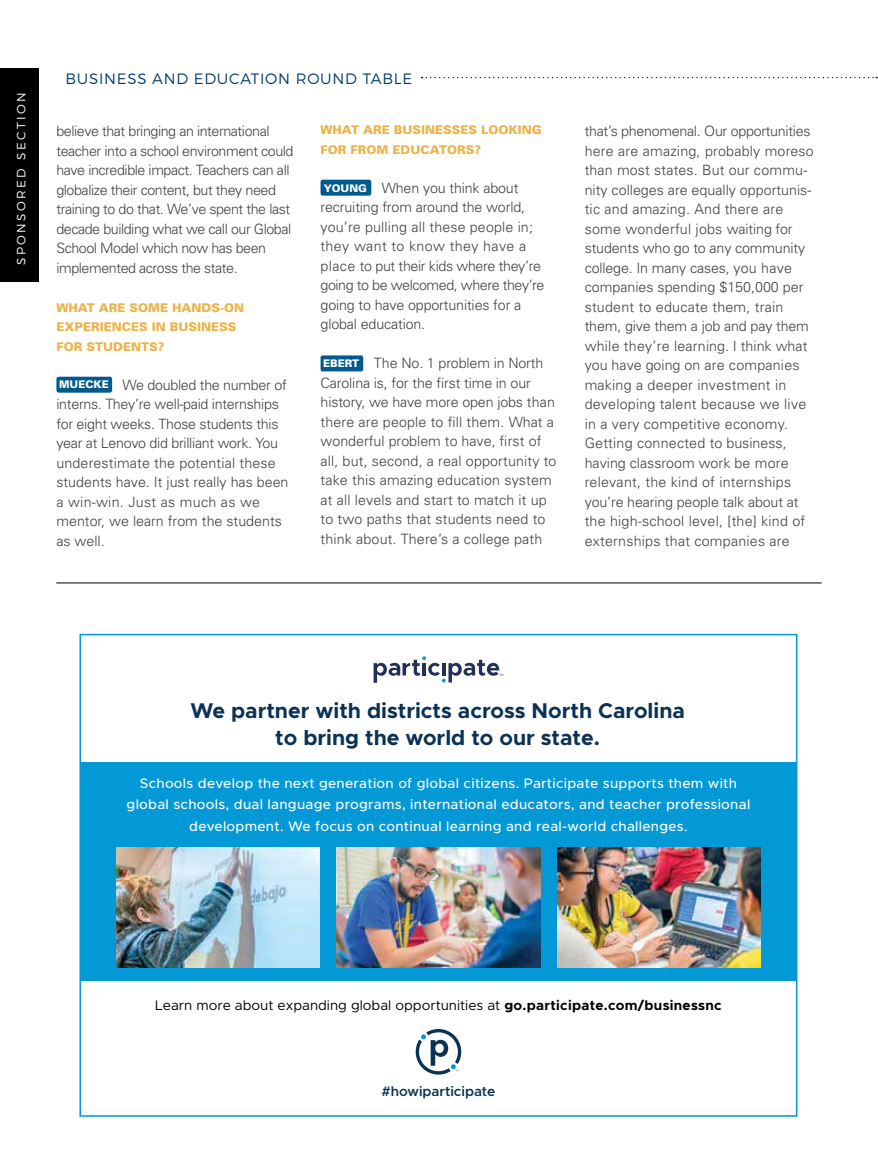
<style>
.page{position:relative;width:878px;height:1175px;background:#fff}
.page>*{position:absolute;margin:0;border:0;box-sizing:border-box;transform-origin:0 0}
.t1{font:700 21.45px/27.6px "Metropolis";color:#0a3254;text-align:center}
.t2{font:300 15px "Montserrat";letter-spacing:.05em;color:#003a70}
.t3{font:300 14.25px/19.5px "Univers";color:#414042}
.t4{font:300 14.25px/19.5px "Univers";letter-spacing:-.03em;color:#414042}
.t5{font:500 13.8px/21.5px "Metropolis";letter-spacing:.02em;color:#fff;text-align:center}
.t6{font:13.8px "Metropolis";color:#000}
.t7{font:600 13.8px "Metropolis";color:#0a3254}
.t8{font:900 12px/19.5px "Univers";color:#ecb34b}
.t9{font:300 12px "Montserrat";letter-spacing:.2em;color:#fff}
.s1{font-weight:900;font-size:10.5px;color:#fff}
.s2{font-weight:700}
</style>
<div class="page">
<div style="left:56px;top:377px;width:56px;height:16px;background:#005a8e;border-radius:2px"></div>
<div style="left:320px;top:180px;width:51px;height:16px;background:#005a8e;border-radius:2px"></div>
<svg style="left:320px;top:355px;width:43px;height:16px"></svg>
<div style="left:0;top:69px;width:38px;height:213px;background:#000"></div>
<svg style="left:421px;top:77px;width:456px;height:1px"></svg>
<svg style="left:79px;top:633px;width:719px;height:484px"></svg>
<div style="left:80px;top:762px;width:716px;height:218px;background:#0299d6"></div>
<img style="left:557px;top:847px;width:203px;height:120px">
<img style="left:336px;top:847px;width:204px;height:120px">
<img style="left:116px;top:847px;width:203px;height:120px">
<svg style="left:415px;top:1028px;width:46px;height:46px"></svg>
<svg style="left:373px;top:656px;width:130px;height:26px"></svg>
<hr style="left:56px;top:582px;width:765px;height:1px;background:#000">
<p class="t9" style="left:17px;top:265px;width:174px;rotate:-90deg">SPONSORED SECTION</p>
<p class="t2" style="left:65px;top:72px;width:348px">BUSINESS AND EDUCATION ROUND TABLE</p>
<p class="t4" style="left:56px;top:122px;width:238px">believe that bringing an international teacher into a school environment could have incredible impact. Teachers can all globalize their content, but they need training to do that. We’ve spent the last decade building what we call our Global School Model which now has been implemented across the state.</p>
<p class="t8" style="left:56px;top:298px;width:189px">WHAT ARE SOME HANDS-ON<br>EXPERIENCES IN BUSINESS<br>FOR STUDENTS?</p>
<p class="t3" style="left:56px;top:376px;width:234px"><span class="s1">MUECKE</span> We doubled the number of interns. They’re well-paid internships for eight weeks. Those students this year at Lenovo did brilliant work. You underestimate the potential these students have. It just really has been a win-win. Just as much as we mentor, we learn from the students as well.</p>
<p class="t8" style="left:320px;top:121px;width:223px">WHAT ARE BUSINESSES LOOKING<br>FOR FROM EDUCATORS?</p>
<p class="t3" style="left:320px;top:179px;width:225px"><span class="s1">YOUNG</span> When you think about recruiting from around the world, you’re pulling all these people in; they want to know they have a place to put their kids where they’re going to be welcomed, where they’re going to have opportunities for a global education.</p>
<p class="t3" style="left:320px;top:355px;width:237px"><span class="s1">EBERT</span> The No. 1 problem in North Carolina is, for the first time in our history, we have more open jobs than there are people to fill them. What a wonderful problem to have, first of all, but, second, a real opportunity to take this amazing education system at all levels and start to match it up to two paths that students need to think about. There’s a college path</p>
<p class="t3" style="left:584px;top:122px;width:231px">that’s phenomenal. Our opportunities here are amazing, probably moreso than most states. But our commu&shy;nity colleges are equally opportunis&shy;tic and amazing. And there are some wonderful jobs waiting for students who go to any community college. In many cases, you have companies spending $150,000 per student to educate them, train them, give them a job and pay them while they’re learning. I think what you have going on are companies making a deeper investment in developing talent because we live in a very competitive economy.<br>Getting connected to business, having classroom work be more relevant, the kind of internships you’re hearing people talk about at the high-school level, [the] kind of externships that companies are</p>
<h1 class="t1" style="left:190px;top:697px;width:496px">We partner with districts across North Carolina to bring the world to our state.</h1>
<p class="t5" style="left:127px;top:773px;width:625px">Schools develop the next generation of global citizens. Participate supports them with global schools, dual language programs, international educators, and teacher professional development. We focus on continual learning and real-world challenges.</p>
<p class="t6" style="left:155px;top:998px;width:568px">Learn more about expanding global opportunities at <span class="s2">go.participate.com/businessnc</span></p>
<p class="t7" style="left:381px;top:1085px;width:116px">#howiparticipate</p>
</div>
